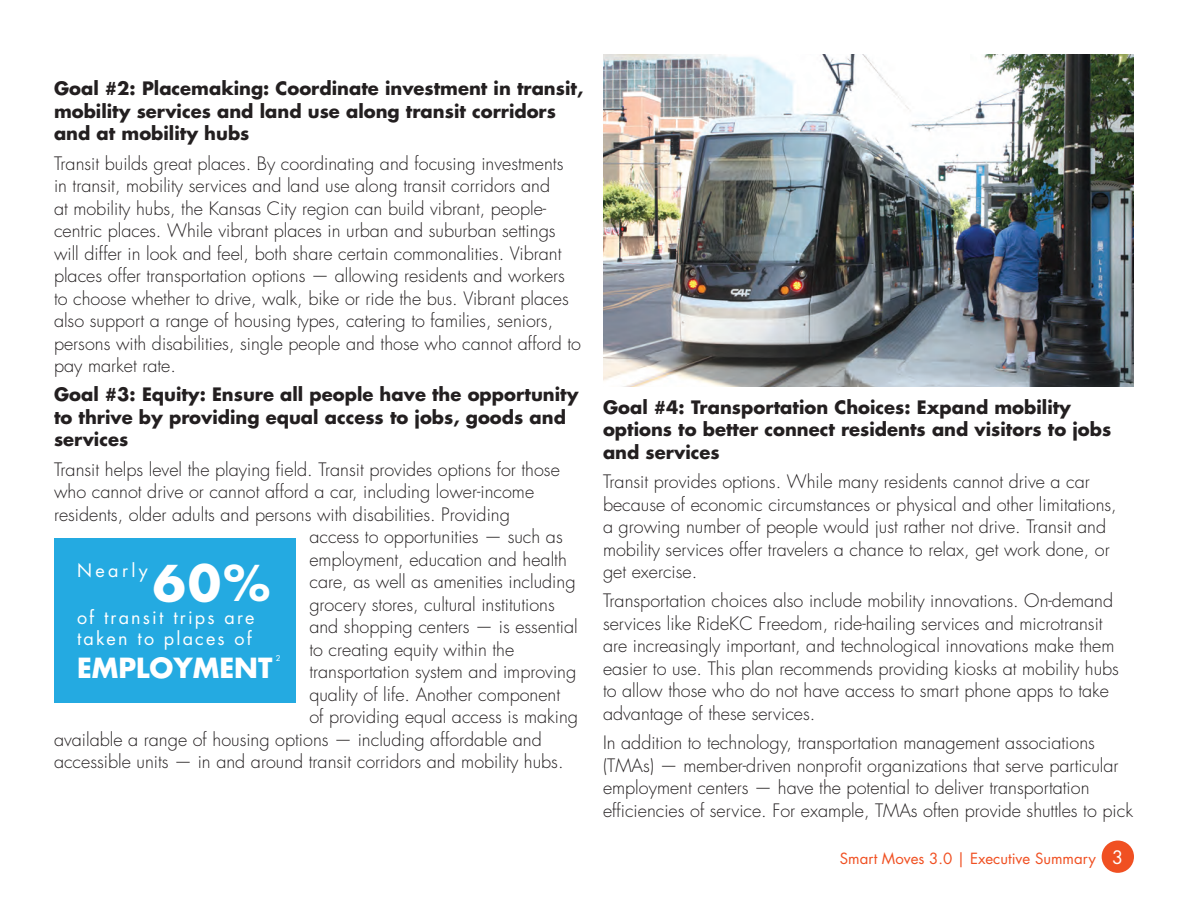
<style>
.page{position:relative;width:1188px;height:918px;background:#fff}
.page>*{position:absolute;margin:0;border:0;box-sizing:border-box;transform-origin:0 0}
.t1{font:700 48px "Futura";color:#fff}
.t2{font:700 27px "Futura";color:#fff}
.t3{font:300 18px/22.5px "Futura";color:#231f20}
.t4{font:700 18px/22.5px "Futura";color:#231f20}
.t5{font:18px "Futura";letter-spacing:.12em;color:#fff}
.t6{font:15px "Futura";color:#f05022}
.t7{font:7.8px "Futura";color:#fff}
.s1{font-size:18px;color:#fff}
</style>
<div class="page">
<div style="left:1102px;top:841px;width:32px;height:32px;background:#f05022;border-radius:50%"></div>
<img style="left:603px;top:54px;width:531px;height:332px">
<div style="left:54px;top:538px;width:242px;height:165px;background:#24aae1"></div>
<p class="t4" style="left:54px;top:77px;width:531px">Goal #2: Placemaking: Coordinate investment in transit, mobility services and land use along transit corridors and at mobility hubs</p>
<p class="t3" style="left:54px;top:152px;width:529px">Transit builds great places. By coordinating and focusing investments<br>in transit, mobility services and land use along transit corridors and<br>at mobility hubs, the Kansas City region can build vibrant, people&shy;centric places. While vibrant places in urban and suburban settings will differ in look and feel, both share certain commonalities. Vibrant places offer transportation options — allowing residents and workers to choose whether to drive, walk, bike or ride the bus. Vibrant places also support a range of housing types, catering to families, seniors, persons with disabilities, single people and those who cannot afford to pay market rate.</p>
<p class="t4" style="left:54px;top:383px;width:526px">Goal #3: Equity: Ensure all people have the opportunity to thrive by providing equal access to jobs, goods and services</p>
<p class="t3" style="left:54px;top:458px;width:507px">Transit helps level the playing field. Transit provides options for those</p>
<p class="t3" style="left:54px;top:481px;width:482px">who cannot drive or cannot afford a car, including lower-income</p>
<p class="t3" style="left:54px;top:503px;width:457px">residents, older adults and persons with disabilities. Providing</p>
<p class="t3" style="left:309px;top:526px;width:255px">access to opportunities — such as</p>
<p class="t3" style="left:309px;top:548px;width:259px">employment, education and health</p>
<p class="t3" style="left:309px;top:571px;width:268px">care, as well as amenities including</p>
<p class="t3" style="left:309px;top:593px;width:247px">grocery stores, cultural institutions</p>
<p class="t3" style="left:309px;top:616px;width:270px">and shopping centers — is essential</p>
<p class="t3" style="left:309px;top:638px;width:206px">to creating equity within the</p>
<p class="t3" style="left:309px;top:661px;width:268px">transportation system and improving</p>
<p class="t3" style="left:309px;top:683px;width:252px">quality of life. Another component</p>
<p class="t3" style="left:309px;top:706px;width:270px">of providing equal access is making</p>
<p class="t3" style="left:54px;top:728px;width:489px">available a range of housing options — including affordable and</p>
<p class="t3" style="left:54px;top:751px;width:511px">accessible units — in and around transit corridors and mobility hubs.</p>
<p class="t5" style="left:77px;top:558px;width:72px">Nearly</p>
<p class="t5" style="left:77px;top:606px;width:179px">of transit trips are</p>
<h1 class="t1" style="left:153px;top:551px;width:119px">60%</h1>
<p class="t5" style="left:77px;top:627px;width:176px">taken to places of</p>
<h2 class="t2" style="left:77px;top:650px;width:197px">EMPLOYMENT</h2>
<p class="t7" style="left:276px;top:653px;width:6px">2</p>
<p class="t4" style="left:603px;top:396px;width:510px">Goal #4: Transportation Choices: Expand mobility options to better connect residents and visitors to jobs and services</p>
<p class="t3" style="left:603px;top:471px;width:515px">Transit provides options. While many residents cannot drive a car because of economic circumstances or physical and other limitations, a growing number of people would just rather not drive. Transit and mobility services offer travelers a chance to relax, get work done, or get exercise.</p>
<p class="t3" style="left:603px;top:590px;width:518px">Transportation choices also include mobility innovations. On-demand services like RideKC Freedom, ride-hailing services and microtransit are increasingly important, and technological innovations make them easier to use. This plan recommends providing kiosks at mobility hubs to allow those who do not have access to smart phone apps to take advantage of these services.</p>
<p class="t3" style="left:603px;top:732px;width:532px">In addition to technology, transportation management associations (TMAs) — member-driven nonprofit organizations that serve particular employment centers — have the potential to deliver transportation efficiencies of service. For example, TMAs often provide shuttles to pick</p>
<p class="t6" style="left:840px;top:849px;width:285px">Smart Moves 3.0 | Executive Summary <span class="s1">3</span></p>
</div>
